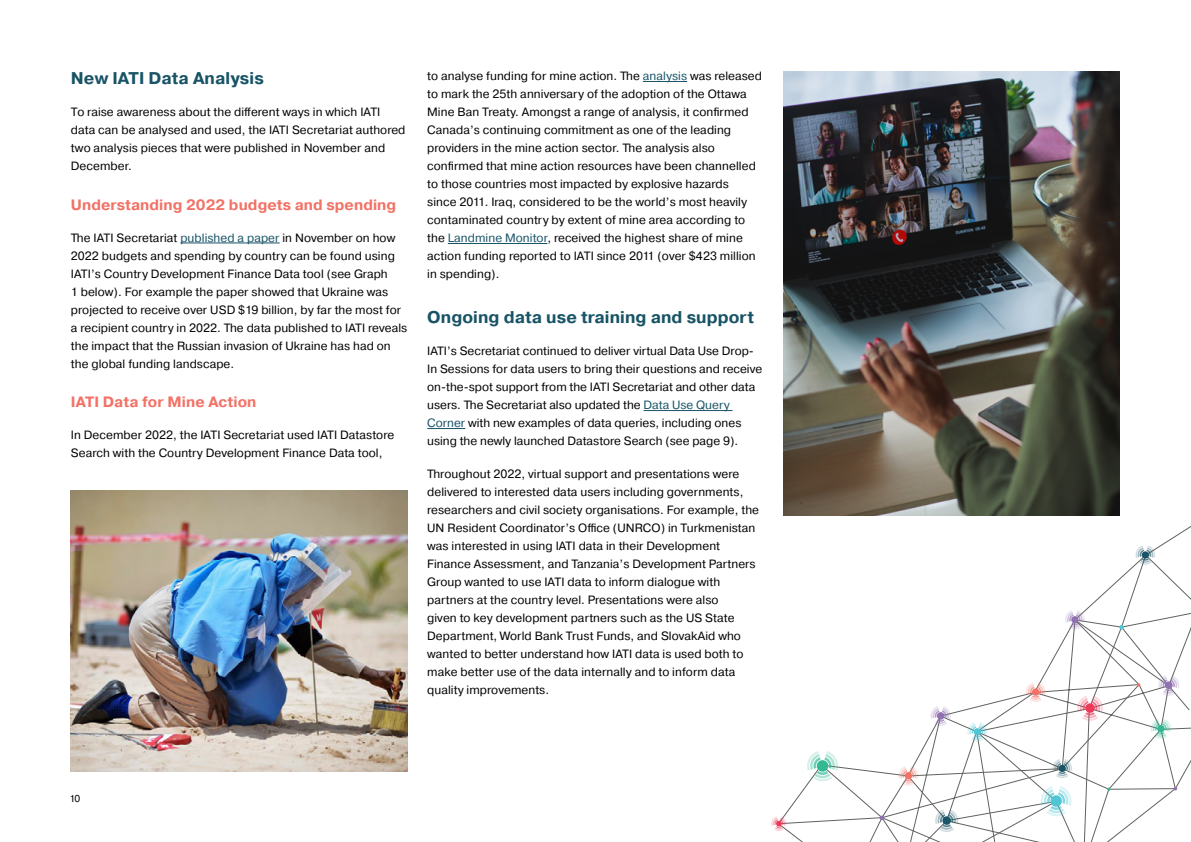
<style>
.page{position:relative;width:1191px;height:842px;background:#fff}
.page>*{position:absolute;margin:0;border:0;box-sizing:border-box;transform-origin:0 0}
.t1{font:700 17px "Pragmatica";letter-spacing:.005em;color:#185466}
.t2{font:700 15px "Pragmatica";letter-spacing:.005em;color:#f27266}
.t3{font:12px/18px "Pragmatica";letter-spacing:.005em;color:#000}
.t4{font:10px "Pragmatica";color:#000}
.s1{color:#185466}
</style>
<div class="page">
<hr style="left:180px;top:243px;width:100px;height:1px;background:#185466">
<svg style="left:771px;top:546px;width:420px;height:296px"></svg>
<img style="left:71px;top:490px;width:336px;height:281px">
<hr style="left:643px;top:81px;width:44px;height:1px;background:#185466">
<hr style="left:448px;top:243px;width:99px;height:1px;background:#185466">
<hr style="left:643px;top:410px;width:89px;height:1px;background:#185466">
<hr style="left:427px;top:428px;width:38px;height:1px;background:#185466">
<img style="left:783px;top:71px;width:337px;height:445px">
<h1 class="t1" style="left:71px;top:67px;width:194px">New IATI Data Analysis</h1>
<p class="t3" style="left:71px;top:104px;width:336px">To raise awareness about the different ways in which IATI data can be analysed and used, the IATI Secretariat authored two analysis pieces that were published in November and December.</p>
<p class="t2" style="left:71px;top:195px;width:327px">Understanding 2022 budgets and spending</p>
<p class="t3" style="left:71px;top:229px;width:338px">The IATI Secretariat <span class="s1">published a paper</span> in November on how 2022 budgets and spending by country can be found using IATI’s Country Development Finance Data tool (see Graph<br>1 below). For example the paper showed that Ukraine was projected to receive over USD $19 billion, by far the most for a recipient country in 2022. The data published to IATI reveals the impact that the Russian invasion of Ukraine has had on the global funding landscape.</p>
<p class="t2" style="left:71px;top:392px;width:187px">IATI Data for Mine Action</p>
<p class="t3" style="left:71px;top:426px;width:325px">In December 2022, the IATI Secretariat used IATI Datastore<br>Search with the Country Development Finance Data tool,</p>
<p class="t3" style="left:427px;top:67px;width:336px">to analyse funding for mine action. The <span class="s1">analysis</span> was released to mark the 25th anniversary of the adoption of the Ottawa Mine Ban Treaty. Amongst a range of analysis, it confirmed Canada’s continuing commitment as one of the leading providers in the mine action sector. The analysis also confirmed that mine action resources have been channelled to those countries most impacted by explosive hazards<br>since 2011. Iraq, considered to be the world’s most heavily contaminated country by extent of mine area according to the <span class="s1">Landmine Monitor</span>, received the highest share of mine action funding reported to IATI since 2011 (over $423 million in spending).</p>
<h1 class="t1" style="left:427px;top:306px;width:328px">Ongoing data use training and support</h1>
<p class="t3" style="left:427px;top:342px;width:336px">IATI’s Secretariat continued to deliver virtual Data Use Drop-In Sessions for data users to bring their questions and receive on-the-spot support from the IATI Secretariat and other data users. The Secretariat also updated the <span class="s1">Data Use Query Corner</span> with new examples of data queries, including ones using the newly launched Datastore Search (see page 9).</p>
<p class="t3" style="left:427px;top:465px;width:333px">Throughout 2022, virtual support and presentations were delivered to interested data users including governments, researchers and civil society organisations. For example, the UN Resident Coordinator’s Office (UNRCO) in Turkmenistan was interested in using IATI data in their Development Finance Assessment, and Tanzania’s Development Partners Group wanted to use IATI data to inform dialogue with partners at the country level. Presentations were also<br>given to key development partners such as the US State Department, World Bank Trust Funds, and SlovakAid who wanted to better understand how IATI data is used both to make better use of the data internally and to inform data quality improvements.</p>
<p class="t4" style="left:69px;top:792px;width:12px">10</p>
</div>
